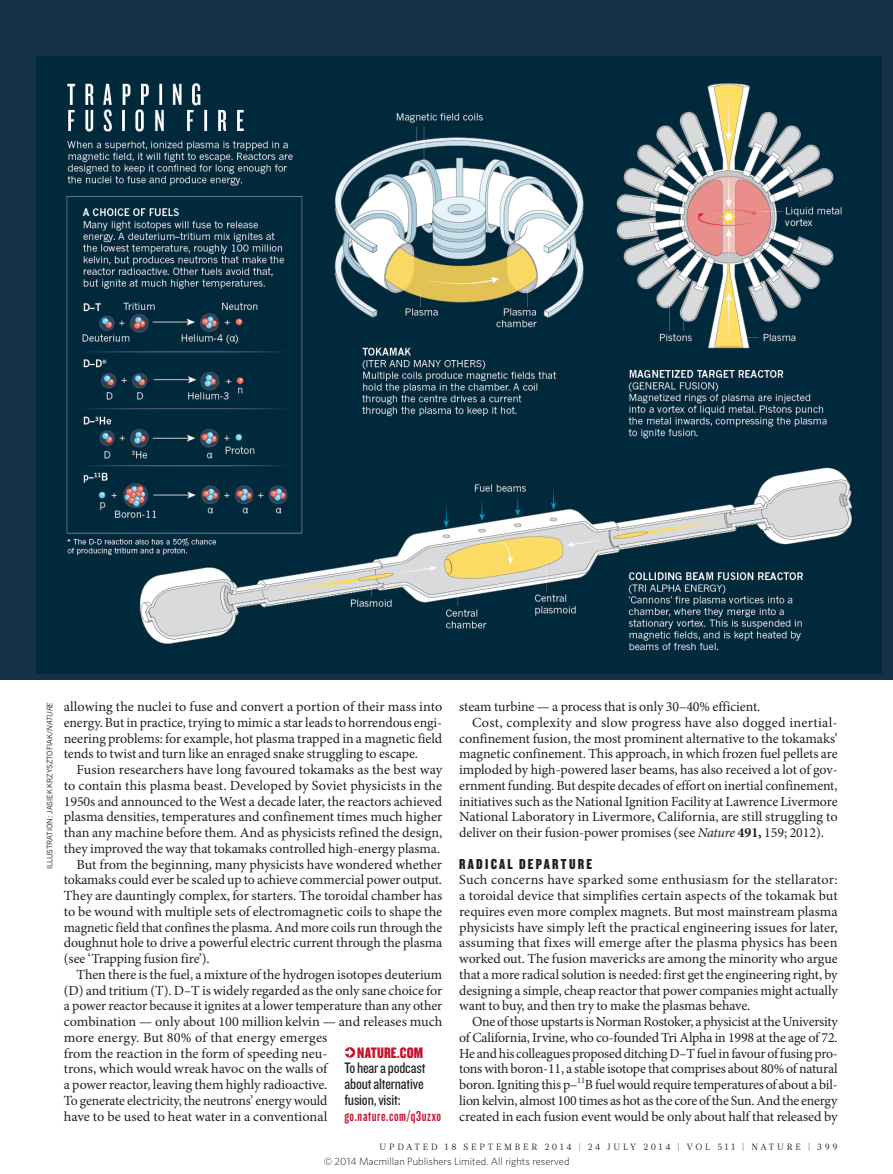
<style>
.page{position:relative;width:893px;height:1174px;background:#fff}
.page>*{position:absolute;margin:0;border:0;box-sizing:border-box;transform-origin:0 0}
.WEB_BOX_TEXT{font:15.75px/15.8px "Knockout 29 Junior Ltweight";letter-spacing:-.01em;color:#231f20;text-align:justify}
.WEB_BOX_NATURE{font:15.75px "Knockout 69 Full Liteweight";letter-spacing:.01em;color:#c7112f}
.WEB_BOX_URL{font:15px "Knockout 48 Featherweight";letter-spacing:.04em;color:#c7112f}
.CROSSHEAD{font:15px "Knockout 69 Full Liteweight";letter-spacing:.15em;color:#231f20}
.BODY_INDENT{font:13.95px/15.8px "Minion Pro";letter-spacing:-.005em;color:#231f20;text-align:justify}
.BODY_1ST_PARA{font:13.95px/15.8px "Minion Pro";letter-spacing:-.005em;color:#231f20;text-align:justify}
.t1{font:300 10.5px "Whitney";color:#1d1d1b}
.t2{font:9px "Glosa Math";letter-spacing:.3em;color:#231f20}
.PIC_CREDIT{font:7.5px "News Gothic MTOT";color:#231f20}
.s1{font-style:italic}
.s2{font-weight:700}
</style>
<div class="page">
<div style="left:0;top:0;width:893px;height:679px;background:#153149"></div>
<div style="left:345px;top:1047px;width:10px;height:10px;background:#c7112f;border-radius:50%"></div>
<svg style="left:344px;top:1048px;width:9px;height:8px"></svg>
<img style="left:37px;top:56px;width:845px;height:617px">
<p class="PIC_CREDIT" style="left:45px;top:869px;width:169px;rotate:-90deg">ILLUSTRATION: JASIEK KRZYSZTOFIAK/<span class="s1">NATURE</span></p>
<p class="BODY_1ST_PARA" style="left:64px;top:699px;width:380px">allowing the nuclei to fuse and convert a portion of their mass into energy. But in practice, trying to mimic a star leads to horrendous engi&shy;neering problems: for example, hot plasma trapped in a magnetic field tends to twist and turn like an enraged snake struggling to escape.</p>
<p class="BODY_INDENT" style="left:64px;top:762px;width:380px;text-indent:13px">Fusion researchers have long favoured tokamaks as the best way to contain this plasma beast. Developed by Soviet physicists in the 1950s and announced to the West a decade later, the reactors achieved plasma densities, temperatures and confinement times much higher than any machine before them. And as physicists refined the design, they improved the way that tokamaks controlled high-energy plasma.</p>
<p class="BODY_INDENT" style="left:64px;top:856px;width:380px;text-indent:13px">But from the beginning, many physicists have wondered whether tokamaks could ever be scaled up to achieve commercial power output.<br>They are dauntingly complex, for starters. The toroidal chamber has to be wound with multiple sets of electromagnetic coils to shape the magnetic field that confines the plasma. And more coils run through the doughnut hole to drive a powerful electric current through the plasma (see ‘Trapping fusion fire’).</p>
<p class="BODY_INDENT" style="left:64px;top:966px;width:380px;text-align:left;text-indent:13px">Then there is the fuel, a mixture of the hydrogen isotopes deuterium (D) and tritium (T). D–T is widely regarded as the only sane choice for a power reactor because it ignites at a lower temperature than any other combination — only about 100 millionkelvin — and releases much more energy. But 80% of that energy emerges<br>from the reaction in the form of speeding neu-<br>trons, which would wreak havoc on the walls of<br>a power reactor, leaving them highly radioactive.<br>To generate electricity, the neutrons’ energy would<br>have to be used to heat water in a conventional</p>
<p class="WEB_BOX_NATURE" style="left:357px;top:1042px;width:67px">NATURE.COM</p>
<p class="WEB_BOX_TEXT" style="left:344px;top:1059px;width:83px">To hear a podcast about alternative fusion, visit:</p>
<p class="WEB_BOX_URL" style="left:344px;top:1106px;width:98px">go.nature.com/q3uzxo</p>
<p class="BODY_INDENT" style="left:459px;top:699px;width:303px">steam turbine — a process that is only 30–40% efficient.</p>
<p class="BODY_INDENT" style="left:459px;top:714px;width:380px;text-indent:13px">Cost, complexity and slow progress have also dogged inertial&shy;confinement fusion, the most prominent alternative to the tokamaks’ magnetic confinement. This approach, in which frozen fuel pellets are imploded by high-powered laser beams, has also received a lot of gov&shy;ernment funding. But despite decades of effort on inertial confinement, initiatives such as the National Ignition Facility at Lawrence Livermore National Laboratory in Livermore, California, are still struggling to deliver on their fusion-power promises (see <span class="s1">Nature</span> <span class="s2">491,</span> 159; 2012).</p>
<p class="CROSSHEAD" style="left:459px;top:854px;width:134px">RADICAL DEPARTURE</p>
<p class="BODY_1ST_PARA" style="left:459px;top:872px;width:380px">Such concerns have sparked some enthusiasm for the stellarator: a toroidal device that simplifies certain aspects of the tokamak but requires even more complex magnets. But most mainstream plasma physicists have simply left the practical engineering issues for later, assuming that fixes will emerge after the plasma physics has been worked out. The fusion mavericks are among the minority who argue that a more radical solution is needed: first get the engineering right, by designing a simple, cheap reactor that power companies might actually want to buy, and then try to make the plasmas behave.</p>
<p class="BODY_INDENT" style="left:459px;top:1014px;width:380px;text-indent:13px">One of those upstarts is Norman Rostoker, a physicist at the University of California, Irvine, who co-founded Tri Alpha in 1998 at the age of 72.<br>He and his colleagues proposed ditching D–T fuel in favour of fusing pro&shy;tons with boron-11, a stable isotope that comprises about 80% of natural boron. Igniting this p–<sup>11</sup>B fuel would require temperatures of about a bil&shy;lion kelvin, almost 100 times as hot as the core of the Sun. And the energy created in each fusion event would be only about half that released by</p>
<p class="t2" style="left:379px;top:1141px;width:460px">UPDATED 18 SEPTEMBER 2014 | 24 JULY 2014 | VOL 511 | NATURE | 399</p>
<p class="t1" style="left:324px;top:1154px;width:247px">© 2014 Macmillan Publishers Limited. All rights reserved</p>
</div>
